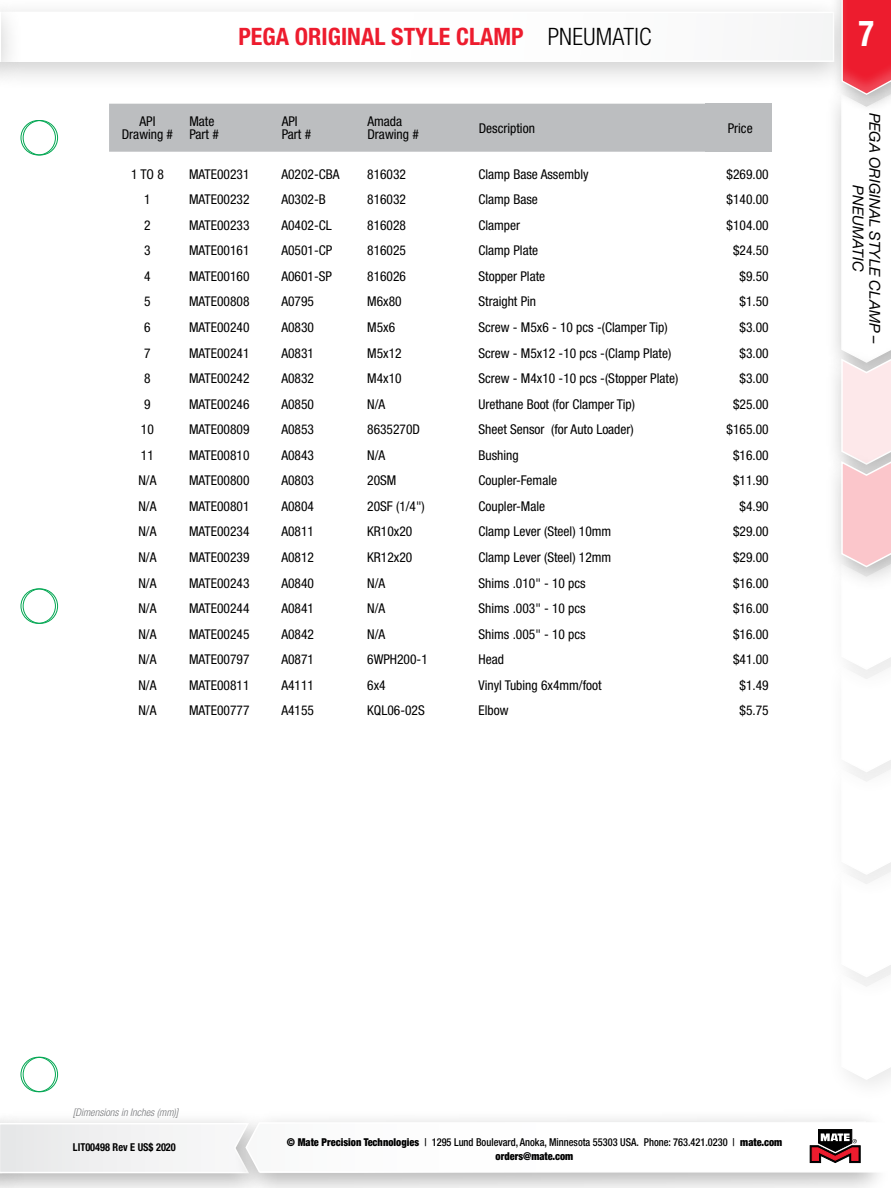
<style>
.page{position:relative;width:891px;height:1188px;background:#fff}
.page>*{position:absolute;margin:0;border:0;box-sizing:border-box;transform-origin:0 0}
.t1{font:700 condensed 36px "Helvetica Neue LT Std";color:#fff;scale:.9 1}
.t2{font:700 condensed 24px "Helvetica Neue LT Std";color:#ed1c2e}
.t3{font:italic 15px/16.5px "Helvetica Neue LT Std";color:#000;text-align:center}
.t4{font:condensed 13.5px/25.5px "Helvetica Neue LT Std";color:#000}
.t5{font:500 condensed 10.8px/13px "Helvetica Neue LT Std";color:#000;text-align:center;scale:.95 1}
.t6{font:700 condensed 10.8px "Helvetica Neue LT Std";color:#000;scale:.95 1}
.t7{font:italic 300 condensed 10.5px "Helvetica Neue LT Std";color:#77787b}
.s1{font-weight:300;color:#000}
.s2{font-weight:900}
</style>
<div class="page">
<div style="left:109px;top:104px;width:596px;height:48px;background:#bcbec0"></div>
<div style="left:705px;top:104px;width:67px;height:48px;background:#bcbec0"></div>
<div style="left:0;top:1110px;width:271px;height:78px;background:#000;opacity:.3"></div>
<div style="left:0;top:0;width:857px;height:91px;background:#000;opacity:.2"></div>
<div style="left:2px;top:12px;width:832px;height:49px;background:#fefefe"></div>
<div style="left:0;top:0;width:24px;height:91px;background:#000;opacity:.2"></div>
<svg style="left:0;top:12px;width:1px;height:50px"></svg>
<div style="left:825px;top:76px;width:66px;height:312px;background:#000;opacity:.3"></div>
<div style="left:829px;top:0;width:62px;height:115px;background:#000;opacity:.3"></div>
<div style="left:232px;top:1108px;width:659px;height:80px;background:#000;opacity:.3"></div>
<svg style="left:0;top:1120px;width:891px;height:55px"></svg>
<div style="left:825px;top:341px;width:66px;height:149px;background:#000;opacity:.3"></div>
<div style="left:825px;top:443px;width:66px;height:150px;background:#000;opacity:.3"></div>
<div style="left:825px;top:546px;width:66px;height:149px;background:#fefefe"></div>
<svg style="left:840px;top:0;width:51px;height:1081px"></svg>
<div style="left:21px;top:120px;width:35px;height:35px;border:1px solid #00a651;border-radius:50%"></div>
<div style="left:21px;top:589px;width:35px;height:35px;border:1px solid #00a651;border-radius:50%"></div>
<div style="left:21px;top:1057px;width:35px;height:35px;border:1px solid #00a651;border-radius:50%"></div>
<div style="left:23px;top:120px;width:35px;height:35px;border:1px solid #00a651;border-radius:50%"></div>
<div style="left:23px;top:589px;width:35px;height:35px;border:1px solid #00a651;border-radius:50%"></div>
<div style="left:23px;top:1057px;width:35px;height:35px;border:1px solid #00a651;border-radius:50%"></div>
<h2 class="t2" style="left:238px;top:21px;width:415px">PEGA ORIGINAL STYLE CLAMP <span class="s1">PNEUMATIC</span></h2>
<p class="t4" style="left:122px;top:114px;width:53px;line-height:13.5px;text-align:center">API<br>Drawing #</p>
<p class="t4" style="left:189px;top:114px;width:31px;line-height:13.5px">Mate<br>Part #</p>
<p class="t4" style="left:282px;top:114px;width:31px;line-height:13.5px">API<br>Part #</p>
<p class="t4" style="left:367px;top:114px;width:53px;line-height:13.5px">Amada<br>Drawing #</p>
<p class="t4" style="left:479px;top:115px;width:58px">Description</p>
<p class="t4" style="left:131px;top:161px;width:34px">1 TO 8</p>
<p class="t4" style="left:189px;top:161px;width:62px">MATE00231</p>
<p class="t4" style="left:281px;top:161px;width:60px">A0202-CBA</p>
<p class="t4" style="left:367px;top:161px;width:40px">816032</p>
<p class="t4" style="left:478px;top:161px;width:112px">Clamp Base Assembly</p>
<p class="t4" style="left:144px;top:187px;width:8px">1</p>
<p class="t4" style="left:189px;top:187px;width:62px">MATE00232</p>
<p class="t4" style="left:281px;top:187px;width:46px">A0302-B</p>
<p class="t4" style="left:367px;top:187px;width:40px">816032</p>
<p class="t4" style="left:478px;top:187px;width:61px">Clamp Base</p>
<p class="t4" style="left:144px;top:212px;width:8px">2</p>
<p class="t4" style="left:189px;top:212px;width:62px">MATE00233</p>
<p class="t4" style="left:281px;top:212px;width:52px">A0402-CL</p>
<p class="t4" style="left:367px;top:212px;width:40px">816028</p>
<p class="t4" style="left:478px;top:212px;width:43px">Clamper</p>
<p class="t4" style="left:144px;top:238px;width:8px">3</p>
<p class="t4" style="left:189px;top:238px;width:62px">MATE00161</p>
<p class="t4" style="left:281px;top:238px;width:52px">A0501-CP</p>
<p class="t4" style="left:367px;top:238px;width:40px">816025</p>
<p class="t4" style="left:478px;top:238px;width:61px">Clamp Plate</p>
<p class="t4" style="left:144px;top:263px;width:8px">4</p>
<p class="t4" style="left:189px;top:263px;width:62px">MATE00160</p>
<p class="t4" style="left:281px;top:263px;width:52px">A0601-SP</p>
<p class="t4" style="left:367px;top:263px;width:40px">816026</p>
<p class="t4" style="left:478px;top:263px;width:68px">Stopper Plate</p>
<p class="t4" style="left:144px;top:289px;width:8px">5</p>
<p class="t4" style="left:189px;top:289px;width:62px">MATE00808</p>
<p class="t4" style="left:281px;top:289px;width:34px">A0795</p>
<p class="t4" style="left:367px;top:289px;width:36px">M6x80</p>
<p class="t4" style="left:478px;top:289px;width:59px">Straight Pin</p>
<p class="t4" style="left:144px;top:314px;width:8px">6</p>
<p class="t4" style="left:189px;top:314px;width:62px">MATE00240</p>
<p class="t4" style="left:281px;top:314px;width:34px">A0830</p>
<p class="t4" style="left:367px;top:314px;width:29px">M5x6</p>
<p class="t4" style="left:478px;top:314px;width:191px">Screw - M5x6 - 10 pcs -(Clamper Tip)</p>
<p class="t4" style="left:144px;top:340px;width:8px">7</p>
<p class="t4" style="left:189px;top:340px;width:62px">MATE00241</p>
<p class="t4" style="left:281px;top:340px;width:34px">A0831</p>
<p class="t4" style="left:367px;top:340px;width:36px">M5x12</p>
<p class="t4" style="left:478px;top:340px;width:194px">Screw - M5x12 -10 pcs -(Clamp Plate)</p>
<p class="t4" style="left:144px;top:366px;width:8px">8</p>
<p class="t4" style="left:189px;top:366px;width:62px">MATE00242</p>
<p class="t4" style="left:281px;top:366px;width:34px">A0832</p>
<p class="t4" style="left:367px;top:366px;width:36px">M4x10</p>
<p class="t4" style="left:478px;top:366px;width:201px">Screw - M4x10 -10 pcs -(Stopper Plate)</p>
<p class="t4" style="left:144px;top:391px;width:8px">9</p>
<p class="t4" style="left:189px;top:391px;width:62px">MATE00246</p>
<p class="t4" style="left:281px;top:391px;width:34px">A0850</p>
<p class="t4" style="left:367px;top:391px;width:20px">N/A</p>
<p class="t4" style="left:478px;top:391px;width:158px">Urethane Boot (for Clamper Tip)</p>
<p class="t4" style="left:141px;top:417px;width:14px">10</p>
<p class="t4" style="left:189px;top:417px;width:62px">MATE00809</p>
<p class="t4" style="left:281px;top:417px;width:34px">A0853</p>
<p class="t4" style="left:367px;top:417px;width:54px">8635270D</p>
<p class="t4" style="left:478px;top:417px;width:157px">Sheet Sensor (for Auto Loader)</p>
<p class="t4" style="left:141px;top:442px;width:14px">11</p>
<p class="t4" style="left:189px;top:442px;width:62px">MATE00810</p>
<p class="t4" style="left:281px;top:442px;width:34px">A0843</p>
<p class="t4" style="left:367px;top:442px;width:20px">N/A</p>
<p class="t4" style="left:478px;top:442px;width:42px">Bushing</p>
<p class="t4" style="left:138px;top:468px;width:20px">N/A</p>
<p class="t4" style="left:189px;top:468px;width:62px">MATE00800</p>
<p class="t4" style="left:281px;top:468px;width:34px">A0803</p>
<p class="t4" style="left:367px;top:468px;width:31px">20SM</p>
<p class="t4" style="left:478px;top:468px;width:80px">Coupler-Female</p>
<p class="t4" style="left:138px;top:493px;width:20px">N/A</p>
<p class="t4" style="left:189px;top:493px;width:62px">MATE00801</p>
<p class="t4" style="left:281px;top:493px;width:34px">A0804</p>
<p class="t4" style="left:367px;top:493px;width:59px">20SF (1/4")</p>
<p class="t4" style="left:478px;top:493px;width:68px">Coupler-Male</p>
<p class="t4" style="left:138px;top:519px;width:20px">N/A</p>
<p class="t4" style="left:189px;top:519px;width:62px">MATE00234</p>
<p class="t4" style="left:281px;top:519px;width:34px">A0811</p>
<p class="t4" style="left:367px;top:519px;width:47px">KR10x20</p>
<p class="t4" style="left:478px;top:519px;width:134px">Clamp Lever (Steel) 10mm</p>
<p class="t4" style="left:138px;top:544px;width:20px">N/A</p>
<p class="t4" style="left:189px;top:544px;width:62px">MATE00239</p>
<p class="t4" style="left:281px;top:544px;width:34px">A0812</p>
<p class="t4" style="left:367px;top:544px;width:47px">KR12x20</p>
<p class="t4" style="left:478px;top:544px;width:134px">Clamp Lever (Steel) 12mm</p>
<p class="t4" style="left:138px;top:570px;width:20px">N/A</p>
<p class="t4" style="left:189px;top:570px;width:62px">MATE00243</p>
<p class="t4" style="left:281px;top:570px;width:34px">A0840</p>
<p class="t4" style="left:367px;top:570px;width:20px">N/A</p>
<p class="t4" style="left:478px;top:570px;width:109px">Shims .010" - 10 pcs</p>
<p class="t4" style="left:138px;top:596px;width:20px">N/A</p>
<p class="t4" style="left:189px;top:596px;width:62px">MATE00244</p>
<p class="t4" style="left:281px;top:596px;width:34px">A0841</p>
<p class="t4" style="left:367px;top:596px;width:20px">N/A</p>
<p class="t4" style="left:478px;top:596px;width:109px">Shims .003" - 10 pcs</p>
<p class="t4" style="left:138px;top:621px;width:20px">N/A</p>
<p class="t4" style="left:189px;top:621px;width:62px">MATE00245</p>
<p class="t4" style="left:281px;top:621px;width:34px">A0842</p>
<p class="t4" style="left:367px;top:621px;width:20px">N/A</p>
<p class="t4" style="left:478px;top:621px;width:109px">Shims .005" - 10 pcs</p>
<p class="t4" style="left:138px;top:647px;width:20px">N/A</p>
<p class="t4" style="left:189px;top:647px;width:62px">MATE00797</p>
<p class="t4" style="left:281px;top:647px;width:34px">A0871</p>
<p class="t4" style="left:367px;top:647px;width:62px">6WPH200-1</p>
<p class="t4" style="left:478px;top:647px;width:27px">Head</p>
<p class="t4" style="left:138px;top:672px;width:20px">N/A</p>
<p class="t4" style="left:189px;top:672px;width:62px">MATE00811</p>
<p class="t4" style="left:281px;top:672px;width:34px">A4111</p>
<p class="t4" style="left:367px;top:672px;width:20px">6x4</p>
<p class="t4" style="left:478px;top:672px;width:125px">Vinyl Tubing 6x4mm/foot</p>
<p class="t4" style="left:138px;top:698px;width:20px">N/A</p>
<p class="t4" style="left:189px;top:698px;width:62px">MATE00777</p>
<p class="t4" style="left:281px;top:698px;width:34px">A4155</p>
<p class="t4" style="left:367px;top:698px;width:59px">KQL06-02S</p>
<p class="t4" style="left:478px;top:698px;width:32px">Elbow</p>
<p class="t4" style="left:728px;top:115px;width:26px">Price</p>
<p class="t4" style="left:727px;top:161px;width:44px;text-align:right">$269.00 $140.00 $104.00 $24.50 $9.50 $1.50 $3.00 $3.00 $3.00 $25.00 $165.00 $16.00 $11.90 $4.90 $29.00 $29.00 $16.00 $16.00 $16.00 $41.00 $1.49 $5.75</p>
<h1 class="t1" style="left:859px;top:12px;width:19px">7</h1>
<p class="t3" style="left:883px;top:113px;width:233px;rotate:90deg">PEGA ORIGINAL STYLE CLAMP –<br>PNEUMATIC</p>
<p class="t7" style="left:73px;top:1106px;width:107px">[Dimensions in Inches (mm)]</p>
<p class="t6" style="left:73px;top:1141px;width:110px">LIT00498 Rev E US$ 2020</p>
<p class="t5" style="left:287px;top:1136px;width:523px"><span class="s2">© Mate Precision Technologies</span> | 1295 Lund Boulevard, Anoka, Minnesota 55303 USA. Phone: 763.421.0230 | <span class="s2">mate.com orders@mate.com</span></p>
</div>
